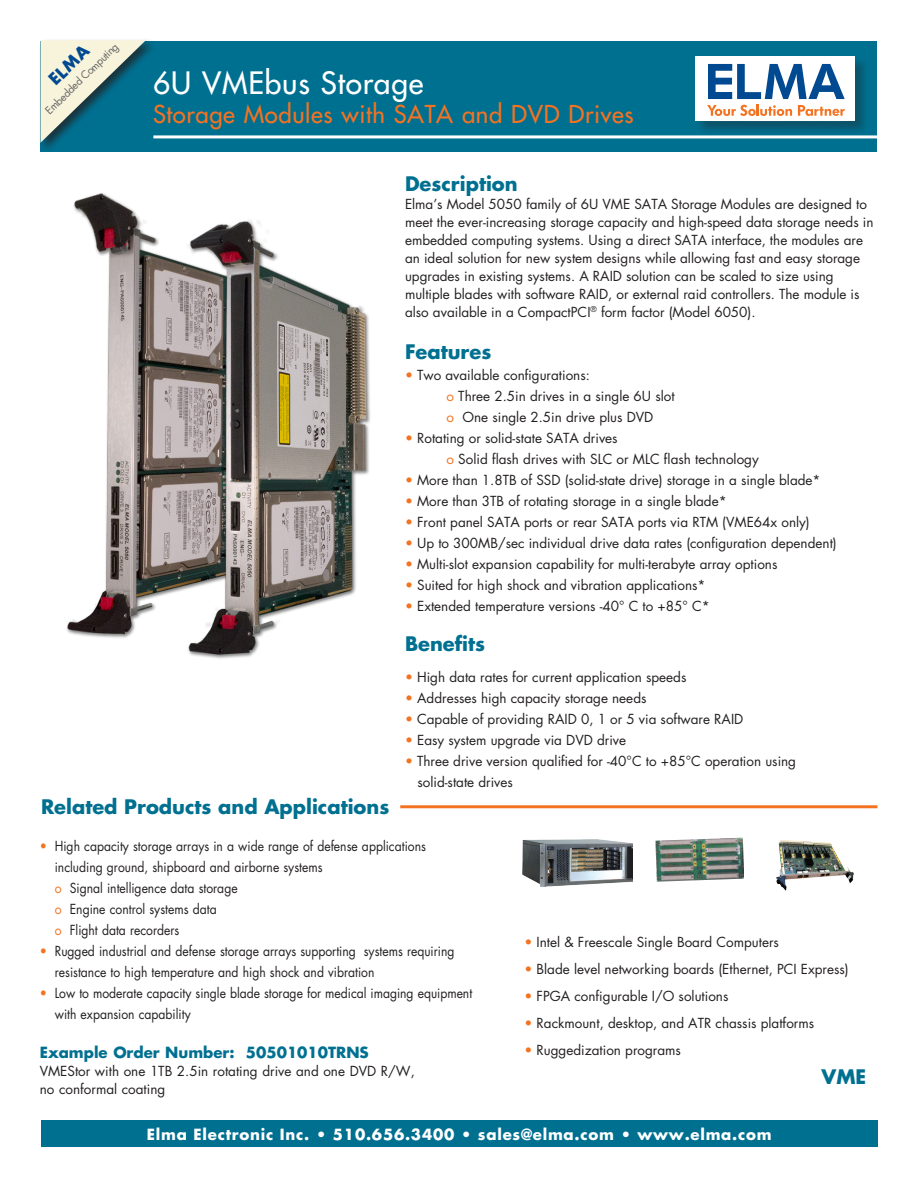
<style>
.page{position:relative;width:918px;height:1188px;background:#fff}
.page>*{position:absolute;margin:0;border:0;box-sizing:border-box;transform-origin:0 0}
.t1{font:500 30px "Futura Std";letter-spacing:.025em;color:#fff}
.t2{font:500 24px "Futura Std";letter-spacing:.025em;color:#f47321}
.t3{font:700 19.5px "Futura Std";color:#007091}
.t4{font:700 16.5px "Futura Std";color:#014990}
.t5{font:700 15px "Futura Std";letter-spacing:.05em;color:#fff}
.t6{font:700 15px "Futura Std";color:#007091}
.Features_Bullets{font:13.5px/18px "Futura Std";color:#231f20}
.Features_Bullets-2{font:13.5px/21px "Futura Std";color:#231f20;scale:.9 1}
.t7{font:10.5px "Futura Std";color:#636366}
.s1{color:#f47321}
</style>
<div class="page">
<div style="left:41px;top:1120px;width:837px;height:28px;background:#007091"></div>
<div style="left:40px;top:41px;width:838px;height:110px;background:#007091"></div>
<hr style="left:153px;top:135px;width:725px;height:3px;background:#fff">
<div style="left:694px;top:56px;width:175px;height:79px;background:#231f20;opacity:.37"></div>
<div style="left:696px;top:57px;width:159px;height:64px;background:#fff"></div>
<svg style="left:707px;top:64px;width:138px;height:52px"></svg>
<div style="left:37px;top:37px;width:120px;height:117px;background:#231f20;opacity:.75"></div>
<svg style="left:40px;top:40px;width:106px;height:103px"></svg>
<hr style="left:400px;top:805px;width:478px;height:3px;background:#f47321">
<img style="left:67px;top:193px;width:303px;height:466px">
<img style="left:776px;top:840px;width:78px;height:50px">
<img style="left:522px;top:839px;width:111px;height:48px">
<img style="left:655px;top:838px;width:89px;height:44px">
<p class="t4" style="left:44px;top:74px;width:50px;rotate:-44deg">ELMA</p>
<p class="t7" style="left:43px;top:107px;width:98px;rotate:-44deg">Embedded Computing</p>
<p class="t1" style="left:153px;top:64px;width:272px">6U VMEbus Storage</p>
<p class="t2" style="left:153px;top:99px;width:482px">Storage Modules with SATA and DVD Drives</p>
<p class="t3" style="left:405px;top:171px;width:114px">Description</p>
<p class="Features_Bullets" style="left:405px;top:195px;width:470px">Elma’s Model 5050 family of 6U VME SATA Storage Modules are designed to meet the ever-increasing storage capacity and high-speed data storage needs in embedded computing systems. Using a direct SATA interface, the modules are an ideal solution for new system designs while allowing fast and easy storage upgrades in existing systems. A RAID solution can be scaled to size using multiple blades with software RAID, or external raid controllers. The module is also available in a CompactPCI<sup>®</sup> form factor (Model 6050).</p>
<p class="t3" style="left:405px;top:339px;width:88px">Features</p>
<p class="Features_Bullets" style="left:405px;top:366px;width:186px"><span class="s1">•</span> Two available configurations:</p>
<p class="Features_Bullets" style="left:447px;top:387px;width:230px"><span class="s1">o</span> Three 2.5in drives in a single 6U slot</p>
<p class="Features_Bullets" style="left:447px;top:408px;width:208px"><span class="s1">o</span> One single 2.5in drive plus DVD</p>
<p class="Features_Bullets" style="left:405px;top:429px;width:214px"><span class="s1">•</span> Rotating or solid-state SATA drives</p>
<p class="Features_Bullets" style="left:447px;top:450px;width:314px"><span class="s1">o</span> Solid flash drives with SLC or MLC flash technology</p>
<p class="Features_Bullets" style="left:405px;top:471px;width:417px"><span class="s1">•</span> More than 1.8TB of SSD (solid-state drive) storage in a single blade*</p>
<p class="Features_Bullets" style="left:405px;top:492px;width:323px"><span class="s1">•</span> More than 3TB of rotating storage in a single blade*</p>
<p class="Features_Bullets" style="left:405px;top:513px;width:406px"><span class="s1">•</span> Front panel SATA ports or rear SATA ports via RTM (VME64x only)</p>
<p class="Features_Bullets" style="left:405px;top:534px;width:433px"><span class="s1">•</span> Up to 300MB/sec individual drive data rates (configuration dependent)</p>
<p class="Features_Bullets" style="left:405px;top:555px;width:374px"><span class="s1">•</span> Multi-slot expansion capability for multi-terabyte array options</p>
<p class="Features_Bullets" style="left:405px;top:576px;width:302px"><span class="s1">•</span> Suited for high shock and vibration applications*</p>
<p class="Features_Bullets" style="left:405px;top:597px;width:306px"><span class="s1">•</span> Extended temperature versions -40° C to +85° C*</p>
<p class="t3" style="left:405px;top:631px;width:82px">Benefits</p>
<p class="Features_Bullets" style="left:405px;top:668px;width:283px"><span class="s1">•</span> High data rates for current application speeds</p>
<p class="Features_Bullets" style="left:405px;top:689px;width:243px"><span class="s1">•</span> Addresses high capacity storage needs</p>
<p class="Features_Bullets" style="left:405px;top:710px;width:340px"><span class="s1">•</span> Capable of providing RAID 0, 1 or 5 via software RAID</p>
<p class="Features_Bullets" style="left:405px;top:731px;width:223px"><span class="s1">•</span> Easy system upgrade via DVD drive</p>
<p class="Features_Bullets" style="left:417px;top:751px;width:380px;line-height:21px;text-indent:-12px"><span class="s1">•</span> Three drive version qualified for -40°C to +85°C operation using solid-state drives</p>
<p class="t3" style="left:41px;top:794px;width:350px">Related Products and Applications</p>
<p class="Features_Bullets-2" style="left:55px;top:836px;width:414px;text-indent:-15px"><span class="s1">•</span> High capacity storage arrays in a wide range of defense applications including ground, shipboard and airborne systems</p>
<p class="Features_Bullets-2" style="left:55px;top:878px;width:205px"><span class="s1">o</span> Signal intelligence data storage</p>
<p class="Features_Bullets-2" style="left:55px;top:899px;width:181px"><span class="s1">o</span> Engine control systems data</p>
<p class="Features_Bullets-2" style="left:55px;top:920px;width:140px"><span class="s1">o</span> Flight data recorders</p>
<p class="Features_Bullets-2" style="left:55px;top:941px;width:446px;text-indent:-15px"><span class="s1">•</span> Rugged industrial and defense storage arrays supporting systems requiring resistance to high temperature and high shock and vibration</p>
<p class="Features_Bullets-2" style="left:55px;top:983px;width:465px;text-indent:-15px"><span class="s1">•</span> Low to moderate capacity single blade storage for medical imaging equipment with expansion capability</p>
<p class="t6" style="left:40px;top:1042px;width:331px">Example Order Number: 50501010TRNS</p>
<p class="Features_Bullets" style="left:40px;top:1062px;width:377px">VMEStor with one 1TB 2.5in rotating drive and one DVD R/W,</p>
<p class="Features_Bullets" style="left:40px;top:1080px;width:127px">no conformal coating</p>
<p class="Features_Bullets" style="left:524px;top:934px;width:256px"><span class="s1">•</span> Intel &amp; Freescale Single Board Computers</p>
<p class="Features_Bullets" style="left:524px;top:961px;width:326px"><span class="s1">•</span> Blade level networking boards (Ethernet, PCI Express)</p>
<p class="Features_Bullets" style="left:524px;top:988px;width:206px"><span class="s1">•</span> FPGA configurable I/O solutions</p>
<p class="Features_Bullets" style="left:524px;top:1015px;width:291px"><span class="s1">•</span> Rackmount, desktop, and ATR chassis platforms</p>
<p class="Features_Bullets" style="left:524px;top:1042px;width:158px"><span class="s1">•</span> Ruggedization programs</p>
<p class="t3" style="left:821px;top:1064px;width:46px">VME</p>
<p class="t5" style="left:147px;top:1125px;width:626px">Elma Electronic Inc. • 510.656.3400 • sales@elma.com • www.elma.com</p>
</div>
